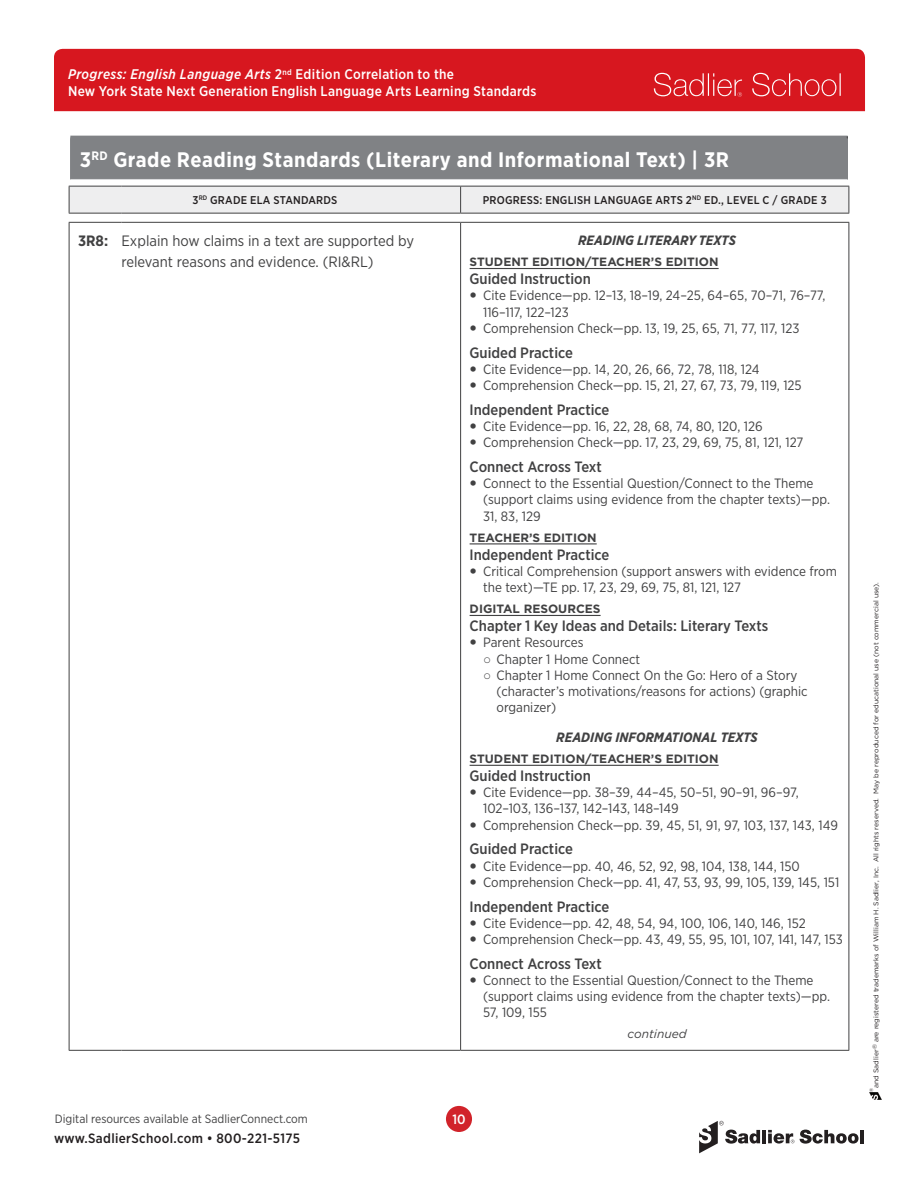
<style>
.page{position:relative;width:918px;height:1188px;background:#fff}
.page>*{position:absolute;margin:0;border:0;box-sizing:border-box;transform-origin:0 0}
.t1{font:700 21px "Gotham Narrow";letter-spacing:.025em;color:#fff}
.Features_Citations_H{font:500 15px "Gotham Narrow";color:#414142}
.t2{font:15px/21px "Gotham Narrow";color:#414142}
.Standard_Code{font:700 15px "Gotham Narrow";color:#414142}
.t3{font:500 14.1px "Gotham Narrow";letter-spacing:.02em;color:#fff}
.t4{font:italic 500 13.95px "Gotham Narrow";letter-spacing:.03em;color:#fff}
.t5{font:13.5px/16.2px "Gotham Narrow";color:#414142}
.SECTION_header{font:italic 700 13.5px "Gotham Narrow";color:#414142}
.t6{font:500 13.5px "Gotham Narrow";letter-spacing:.025em;color:#231f20}
.t7{font:500 13.5px "Gotham Narrow";color:#fff}
.Citation_Subhead{font:700 12px "Gotham";color:#414142}
.t8{font:12px "Gotham Narrow";color:#414142}
.CONTINUED{font:italic 12px "Gotham";color:#414142}
.Table_header{font:500 11.25px "Gotham Narrow";letter-spacing:.02em;color:#231f20}
.t9{font:6.9px "Gotham";color:#231f20}
.t10{font:4.8px "Gotham";color:#231f20}
.s1{font-style:normal}
.s2{font-family:"Arial"}
</style>
<div class="page">
<div style="left:54px;top:49px;width:811px;height:62px;background:#d7171f"></div>
<svg style="left:654px;top:73px;width:88px;height:24px;background:#dd3f45"></svg>
<svg style="left:752px;top:73px;width:89px;height:23px;background:#dd3b41"></svg>
<svg style="left:869px;top:1093px;width:13px;height:7px"></svg>
<svg style="left:699px;top:1121px;width:61px;height:32px"></svg>
<hr style="left:762px;top:1130px;width:4px;height:13px;background:#231f20">
<svg style="left:800px;top:1130px;width:59px;height:14px"></svg>
<hr style="left:860px;top:1130px;width:4px;height:13px;background:#231f20">
<svg style="left:768px;top:1130px;width:26px;height:14px"></svg>
<div style="left:446px;top:1106px;width:26px;height:26px;background:#d1232a;border-radius:50%"></div>
<div style="left:71px;top:136px;width:776px;height:44px;background:#808285"></div>
<hr style="left:70px;top:137px;width:1px;height:43px;background:#808285">
<hr style="left:70px;top:136px;width:778px;height:1px;background:#808285">
<hr style="left:847px;top:137px;width:1px;height:43px;background:#414142">
<hr style="left:70px;top:138px;width:778px;height:1px;background:#808285">
<hr style="left:847px;top:139px;width:1px;height:40px;background:#808285">
<hr style="left:70px;top:179px;width:778px;height:1px;background:#dcdddf">
<hr style="left:69px;top:1050px;width:53px;height:1px;background:#414142">
<hr style="left:122px;top:1050px;width:339px;height:1px;background:#414142">
<hr style="left:461px;top:1050px;width:388px;height:1px;background:#414142">
<hr style="left:69px;top:213px;width:53px;height:1px;background:#414142">
<hr style="left:122px;top:213px;width:339px;height:1px;background:#414142">
<hr style="left:461px;top:213px;width:388px;height:1px;background:#414142">
<svg style="left:69px;top:186px;width:781px;height:27px;background:#e7e7e8"></svg>
<hr style="left:69px;top:222px;width:53px;height:1px;background:#414142">
<hr style="left:122px;top:222px;width:339px;height:1px;background:#414142">
<hr style="left:461px;top:222px;width:388px;height:1px;background:#414142">
<hr style="left:849px;top:223px;width:1px;height:827px;background:#414142">
<hr style="left:69px;top:223px;width:1px;height:827px;background:#414142">
<hr style="left:460px;top:223px;width:1px;height:827px;background:#414142">
<hr style="left:470px;top:268px;width:249px;height:1px;background:#414142">
<hr style="left:470px;top:543px;width:127px;height:1px;background:#414142">
<hr style="left:470px;top:615px;width:131px;height:1px;background:#414142">
<hr style="left:470px;top:765px;width:249px;height:1px;background:#414142">
<p class="t4" style="left:68px;top:65px;width:388px">Progress: English Language Arts <span class="s1">2</span><sup>nd</sup> <span class="s1">Edition Correlation to the</span></p>
<p class="t3" style="left:68px;top:82px;width:470px">New York State Next Generation English Language Arts Learning Standards</p>
<h1 class="t1" style="left:80px;top:147px;width:651px">3<sup>RD</sup> Grade Reading Standards (Literary and Informational Text) | 3R</h1>
<p class="Table_header" style="left:192px;top:193px;width:146px">3<sup>RD</sup> GRADE ELA STANDARDS</p>
<p class="Table_header" style="left:483px;top:193px;width:345px">PROGRESS: ENGLISH LANGUAGE ARTS 2<sup>ND</sup> ED., LEVEL C / GRADE 3</p>
<p class="Standard_Code" style="left:78px;top:231px;width:32px">3R8:</p>
<p class="t2" style="left:121px;top:230px;width:294px">Explain how claims in a text are supported by relevant reasons and evidence. (RI&amp;RL)</p>
<p class="SECTION_header" style="left:578px;top:232px;width:159px">READING LITERARY TEXTS</p>
<p class="Citation_Subhead" style="left:470px;top:254px;width:251px">STUDENT EDITION/TEACHER’S EDITION</p>
<p class="Features_Citations_H" style="left:470px;top:269px;width:123px">Guided Instruction</p>
<p class="t5" style="left:483px;top:287px;width:344px">Cite Evidence—pp. 12–13, 18–19, 24–25, 64–65, 70–71, 76–77,<br>116–117, 122–123</p>
<p class="t5" style="left:483px;top:320px;width:318px">Comprehension Check—pp. 13, 19, 25, 65, 71, 77, 117, 123</p>
<p class="Features_Citations_H" style="left:470px;top:343px;width:105px">Guided Practice</p>
<p class="t5" style="left:483px;top:361px;width:278px">Cite Evidence—pp. 14, 20, 26, 66, 72, 78, 118, 124</p>
<p class="t5" style="left:483px;top:377px;width:320px">Comprehension Check—pp. 15, 21, 27, 67, 73, 79, 119, 125</p>
<p class="Features_Citations_H" style="left:470px;top:400px;width:141px">Independent Practice</p>
<p class="t5" style="left:483px;top:418px;width:281px">Cite Evidence—pp. 16, 22, 28, 68, 74, 80, 120, 126</p>
<p class="t5" style="left:483px;top:434px;width:322px">Comprehension Check—pp. 17, 23, 29, 69, 75, 81, 121, 127</p>
<p class="Features_Citations_H" style="left:470px;top:457px;width:134px">Connect Across Text</p>
<p class="t5" style="left:483px;top:475px;width:349px">Connect to the Essential Question/Connect to the Theme (support claims using evidence from the chapter texts)—pp.<br>31, 83, 129</p>
<p class="Citation_Subhead" style="left:470px;top:529px;width:129px">TEACHER’S EDITION</p>
<p class="Features_Citations_H" style="left:470px;top:545px;width:141px">Independent Practice</p>
<p class="t5" style="left:483px;top:563px;width:355px">Critical Comprehension (support answers with evidence from the text)—TE pp. 17, 23, 29, 69, 75, 81, 121, 127</p>
<p class="Citation_Subhead" style="left:470px;top:601px;width:132px">DIGITAL RESOURCES</p>
<p class="Features_Citations_H" style="left:470px;top:616px;width:300px">Chapter 1 Key Ideas and Details: Literary Texts</p>
<p class="t5" style="left:483px;top:634px;width:102px">Parent Resources</p>
<p class="t5" style="left:483px;top:650px;width:159px"><span class="s2">○</span> Chapter 1 Home Connect</p>
<p class="t5" style="left:497px;top:667px;width:312px;text-indent:-14px"><span class="s2">○</span> Chapter 1 Home Connect On the Go: Hero of a Story (character’s motivations/reasons for actions) (graphic organizer)</p>
<p class="SECTION_header" style="left:556px;top:728px;width:203px">READING INFORMATIONAL TEXTS</p>
<p class="Citation_Subhead" style="left:470px;top:751px;width:251px">STUDENT EDITION/TEACHER’S EDITION</p>
<p class="Features_Citations_H" style="left:470px;top:766px;width:123px">Guided Instruction</p>
<p class="t5" style="left:483px;top:784px;width:317px">Cite Evidence—pp. 38–39, 44–45, 50–51, 90–91, 96–97,<br>102–103, 136–137, 142–143, 148–149</p>
<p class="t5" style="left:483px;top:817px;width:356px">Comprehension Check—pp. 39, 45, 51, 91, 97, 103, 137, 143, 149</p>
<p class="Features_Citations_H" style="left:470px;top:840px;width:105px">Guided Practice</p>
<p class="t5" style="left:483px;top:857px;width:318px">Cite Evidence—pp. 40, 46, 52, 92, 98, 104, 138, 144, 150</p>
<p class="t5" style="left:483px;top:874px;width:358px">Comprehension Check—pp. 41, 47, 53, 93, 99, 105, 139, 145, 151</p>
<p class="Features_Citations_H" style="left:470px;top:897px;width:141px">Independent Practice</p>
<p class="t5" style="left:483px;top:915px;width:324px">Cite Evidence—pp. 42, 48, 54, 94, 100, 106, 140, 146, 152</p>
<p class="t5" style="left:483px;top:931px;width:361px">Comprehension Check—pp. 43, 49, 55, 95, 101, 107, 141, 147, 153</p>
<p class="Features_Citations_H" style="left:470px;top:954px;width:134px">Connect Across Text</p>
<p class="t5" style="left:483px;top:972px;width:349px">Connect to the Essential Question/Connect to the Theme (support claims using evidence from the chapter texts)—pp.<br>57, 109, 155</p>
<p class="CONTINUED" style="left:627px;top:1026px;width:61px">continued</p>
<p class="t8" style="left:55px;top:1111px;width:255px">Digital resources available at SadlierConnect.com</p>
<p class="t7" style="left:453px;top:1110px;width:15px">10</p>
<p class="t6" style="left:54px;top:1129px;width:248px">www.SadlierSchool.com • 800-221-5175</p>
<p class="t9" style="left:872px;top:1088px;width:507px;rotate:-90deg">and Sadlier<sup>®</sup> are registered trademarks of William H. Sadlier, Inc. All rights reserved. May be reproduced for educational use (not commercial use).</p>
<p class="t10" style="left:868px;top:1092px;width:6px;rotate:-90deg">®</p>
</div>
